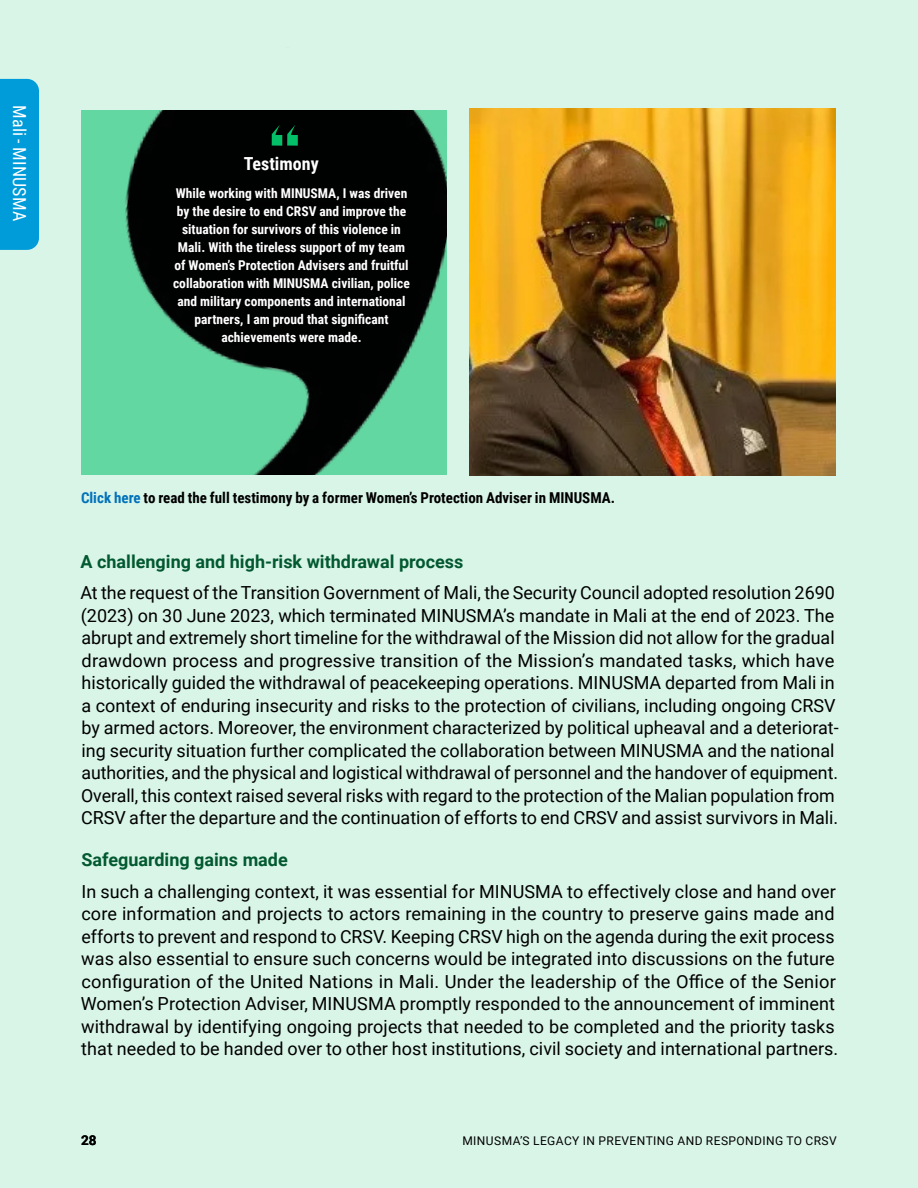
<style>
.page{position:relative;width:918px;height:1188px;background:#d9f5e8}
.page>*{position:absolute;margin:0;border:0;box-sizing:border-box;transform-origin:0 0}
.t1{font:18px/22.5px "Roboto";color:#000}
.t2{font:700 18px "Roboto";color:#025930}
.t3{font:18px "Roboto Condensed";letter-spacing:.01em;color:#fff}
.t4{font:700 18px "Roboto Condensed";color:#fff}
.t5{font:700 15px "Roboto Condensed";color:#000}
.t6{font:700 13.5px/18px "Roboto Condensed";color:#fff;text-align:center}
.t7{font:700 13.5px "Roboto";color:#000}
.t8{font:12px "Roboto";letter-spacing:.035em;color:#000}
.s1{color:#0072ba}
</style>
<div class="page">
<img style="left:0;top:78px;width:447px;height:397px">
<hr style="left:256px;top:203px;width:149px;height:2px;background:#000">
<hr style="left:256px;top:300px;width:149px;height:3px;background:#000">
<svg style="left:272px;top:125px;width:26px;height:21px"></svg>
<div style="left:69px;top:48px;width:499px;height:61px;background:#d9f5e8"></div>
<img style="left:469px;top:108px;width:366px;height:368px">
<p class="t3" style="left:32px;top:105px;width:118px;rotate:90deg">Mali - MINUSMA</p>
<p class="t4" style="left:244px;top:151px;width:77px">Testimony</p>
<p class="t6" style="left:173px;top:184px;width:238px">While working with MINUSMA, I was driven by the desire to end CRSV and improve the situation for survivors of this violence in Mali. With the tireless support of my team of Women’s Protection Advisers and fruitful collaboration with MINUSMA civilian, police and military components and international partners, I am proud that significant achievements were made.</p>
<p class="t5" style="left:81px;top:487px;width:536px"><span class="s1">Click here</span> to read the full testimony by a former Women’s Protection Adviser in MINUSMA.</p>
<p class="t2" style="left:81px;top:549px;width:384px">A challenging and high-risk withdrawal process</p>
<p class="t1" style="left:80px;top:581px;width:759px">At the request of the Transition Government of Mali, the Security Council adopted resolution 2690 (2023) on 30 June 2023, which terminated MINUSMA’s mandate in Mali at the end of 2023. The abrupt and extremely short timeline for the withdrawal of the Mission did not allow for the gradual drawdown process and progressive transition of the Mission’s mandated tasks, which have historically guided the withdrawal of peacekeeping operations. MINUSMA departed from Mali in a context of enduring insecurity and risks to the protection of civilians, including ongoing CRSV by armed actors. Moreover, the environment characterized by political upheaval and a deteriorat&shy;ing security situation further complicated the collaboration between MINUSMA and the national authorities, and the physical and logistical withdrawal of personnel and the handover of equipment.<br>Overall, this context raised several risks with regard to the protection of the Malian population from CRSV after the departure and the continuation of efforts to end CRSV and assist survivors in Mali.</p>
<p class="t2" style="left:81px;top:847px;width:208px">Safeguarding gains made</p>
<p class="t1" style="left:81px;top:879px;width:757px;text-align:justify">In such a challenging context, it was essential for MINUSMA to effectively close and hand over core information and projects to actors remaining in the country to preserve gains made and efforts to prevent and respond to CRSV. Keeping CRSV high on the agenda during the exit process was also essential to ensure such concerns would be integrated into discussions on the future configuration of the United Nations in Mali. Under the leadership of the Office of the Senior Women’s Protection Adviser, MINUSMA promptly responded to the announcement of imminent withdrawal by identifying ongoing projects that needed to be completed and the priority tasks that needed to be handed over to other host institutions, civil society and international partners.</p>
<p class="t7" style="left:81px;top:1130px;width:17px">28</p>
<p class="t8" style="left:462px;top:1132px;width:80px">MINUSMA’s legacy</p>
<p class="t8" style="left:583px;top:1132px;width:25px">in preventing</p>
<p class="t8" style="left:677px;top:1132px;width:10px">and</p>
<p class="t8" style="left:706px;top:1132px;width:9px">responding</p>
<p class="t8" style="left:787px;top:1132px;width:52px">to CRSV</p>
</div>
